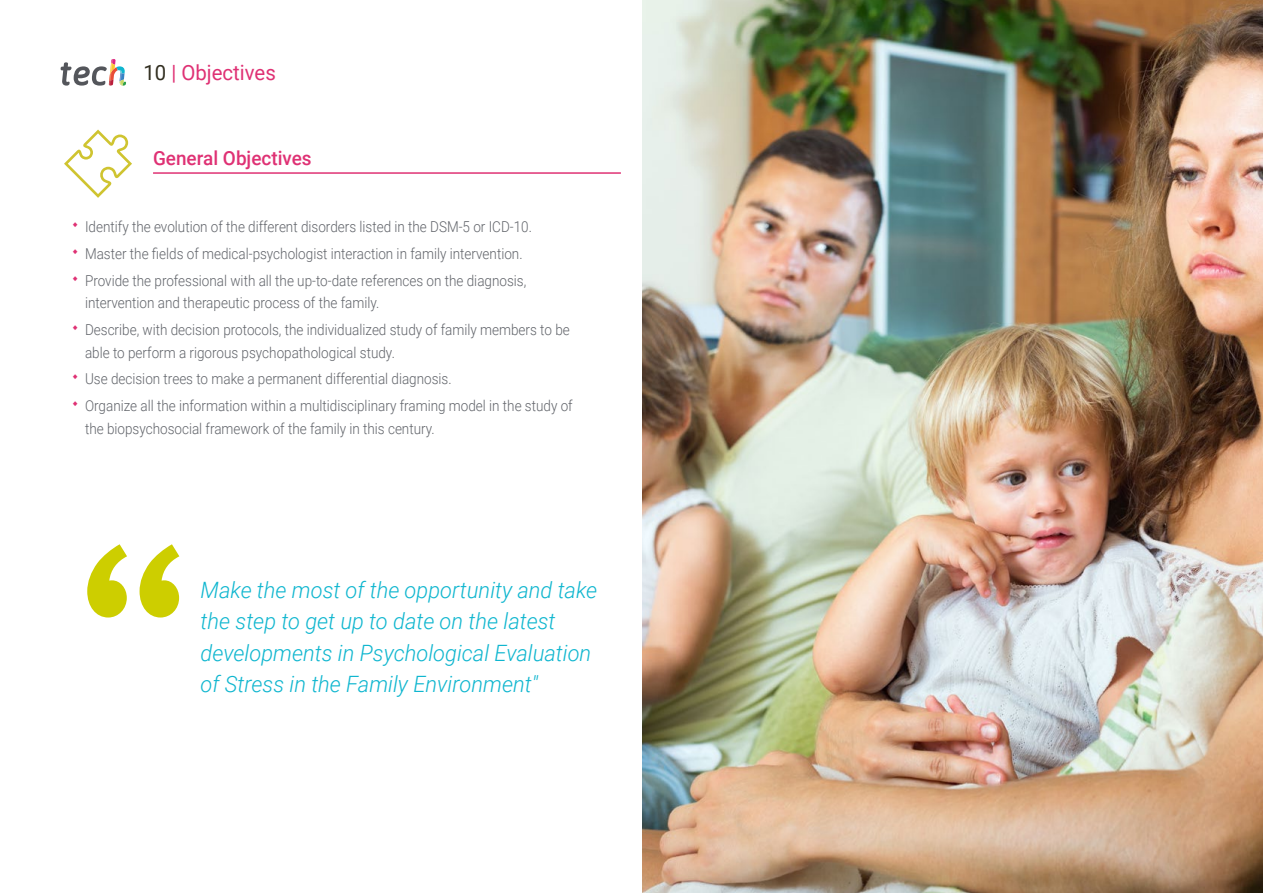
<style>
.page{position:relative;width:1263px;height:893px;background:#fff}
.page>*{position:absolute;margin:0;border:0;box-sizing:border-box;transform-origin:0 0}
.t1{font:italic 300 22.5px/31.5px "Roboto";color:#0fb6cf}
.t2{font:21px "Roboto";color:#df3174}
.t3{font:500 19.5px "Roboto";color:#df3174}
.t4{font:300 15px/26.7px "Roboto";color:#61646a;scale:.9 1}
.s1{color:#312e20}
</style>
<div class="page">
<img style="left:642px;top:0;width:621px;height:893px">
<hr style="left:153px;top:173px;width:468px;height:1px;background:#df3174">
<svg style="left:64px;top:130px;width:68px;height:68px"></svg>
<svg style="left:87px;top:544px;width:92px;height:73px"></svg>
<svg style="left:61px;top:59px;width:65px;height:27px"></svg>
<h2 class="t2" style="left:144px;top:57px;width:134px"><span class="s1">10</span> | Objectives</h2>
<h3 class="t3" style="left:153px;top:144px;width:160px">General Objectives</h3>
<p class="t4" style="left:85px;top:213px;width:498px">Identify the evolution of the different disorders listed in the DSM-5 or ICD-10.<br>Master the fields of medical-psychologist interaction in family intervention.<br>Provide the professional with all the up-to-date references on the diagnosis,</p>
<p class="t4" style="left:85px;top:289px;width:540px">intervention and therapeutic process of the family.<br>Describe, with decision protocols, the individualized study of family members to be</p>
<p class="t4" style="left:85px;top:338px;width:543px">able to perform a rigorous psychopathological study.<br>Use decision trees to make a permanent differential diagnosis.<br>Organize all the information within a multidisciplinary framing model in the study of</p>
<p class="t4" style="left:85px;top:414px;width:390px">the biopsychosocial framework of the family in this century.</p>
<h1 class="t1" style="left:201px;top:573px;width:398px">Make the most of the opportunity and take the step to get up to date on the latest developments in Psychological Evaluation of Stress in the Family Environment"</h1>
</div>
